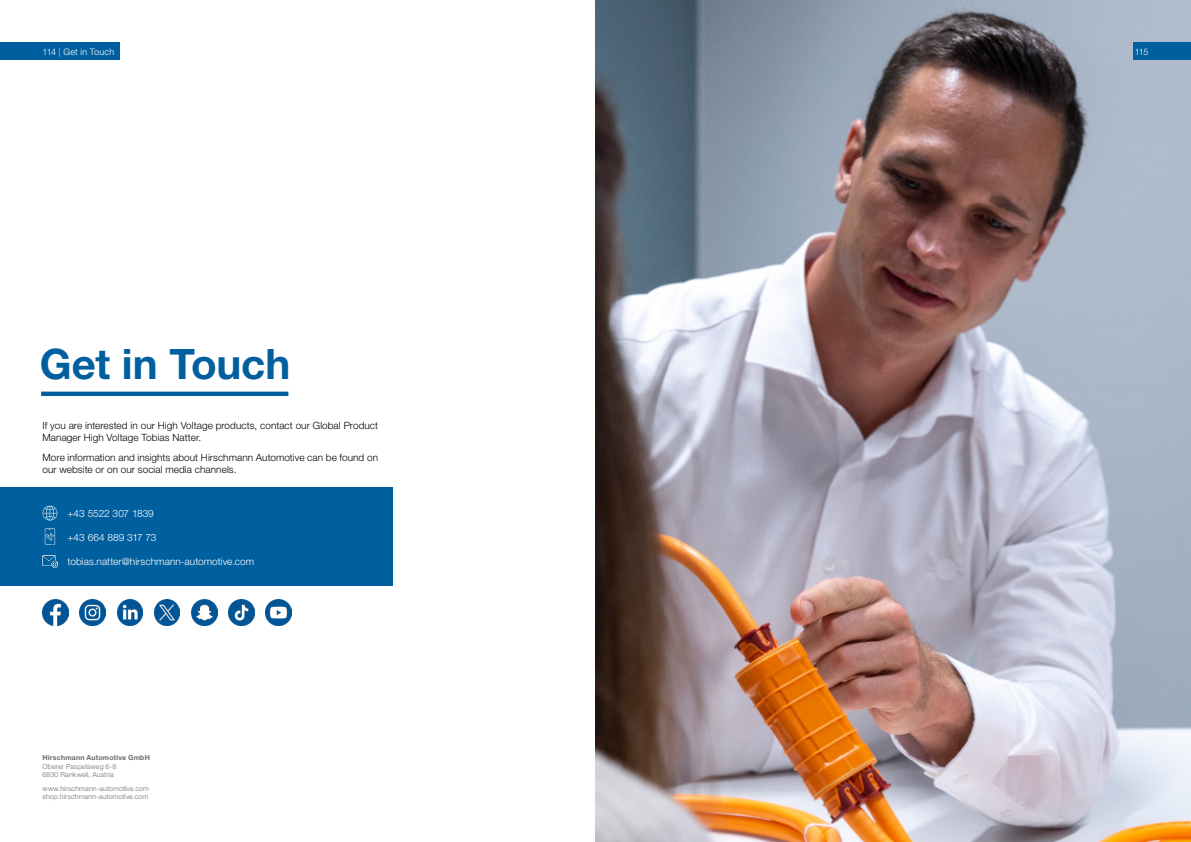
<style>
.page{position:relative;width:1191px;height:842px;background:#fff}
.page>*{position:absolute;margin:0;border:0;box-sizing:border-box;transform-origin:0 0}
.t1{font:700 42px "Helvetica Neue LTW1 G";letter-spacing:-.005em;color:#005f9e}
.t2{font:300 10.1px "Helvetica Neue LTW1 G";letter-spacing:.005em;color:#fff}
.t3{font:300 10px/12px "Helvetica Neue LTW1 G";letter-spacing:.005em;color:#000}
.t4{font:300 9px "Helvetica Neue LTW1 G";letter-spacing:.015em;color:#fff}
.t5{font:300 7px/8.4px "Helvetica Neue LTW1 G";letter-spacing:.02em;color:#686c6f}
.t6{font:700 7px "Helvetica Neue LTW1 G";letter-spacing:.025em;color:#686c6f}
</style>
<div class="page">
<img style="left:595px;top:0;width:596px;height:842px">
<div style="left:1132px;top:43px;width:59px;height:17px;background:#005f9e"></div>
<div style="left:0;top:43px;width:119px;height:17px;background:#005f9e"></div>
<div style="left:0;top:487px;width:392px;height:99px;background:#005f9e"></div>
<img style="left:43px;top:600px;width:25px;height:26px">
<img style="left:117px;top:600px;width:26px;height:26px">
<img style="left:266px;top:600px;width:26px;height:26px">
<img style="left:229px;top:600px;width:25px;height:26px">
<img style="left:154px;top:600px;width:26px;height:26px">
<img style="left:191px;top:600px;width:26px;height:26px">
<img style="left:80px;top:600px;width:25px;height:26px">
<svg style="left:45px;top:528px;width:10px;height:17px"></svg>
<svg style="left:43px;top:506px;width:14px;height:14px"></svg>
<img style="left:43px;top:556px;width:14px;height:11px">
<hr style="left:41px;top:392px;width:247px;height:4px;background:#005f9e">
<p class="t4" style="left:43px;top:46px;width:73px">114 | Get in Touch</p>
<p class="t4" style="left:1134px;top:46px;width:15px">115</p>
<h1 class="t1" style="left:40px;top:338px;width:252px">Get in Touch</h1>
<p class="t3" style="left:43px;top:419px;width:337px">If you are interested in our High Voltage products, contact our Global Product<br>Manager High Voltage Tobias Natter.</p>
<p class="t3" style="left:43px;top:452px;width:337px">More information and insights about Hirschmann Automotive can be found on our website or on our social media channels.</p>
<p class="t2" style="left:68px;top:507px;width:88px">+43 5522 307 1839</p>
<p class="t2" style="left:68px;top:531px;width:90px">+43 664 889 317 73</p>
<p class="t2" style="left:68px;top:556px;width:188px">tobias.natter@hirschmann-automotive.com</p>
<p class="t6" style="left:43px;top:753px;width:109px">Hirschmann Automotive GmbH</p>
<p class="t5" style="left:43px;top:762px;width:75px">Oberer Paspelsweg 6-8<br>6830 Rankweil, Austria</p>
<p class="t5" style="left:43px;top:784px;width:108px">www.hirschmann-automotive.com shop.hirschmann-automotive.com</p>
</div>
